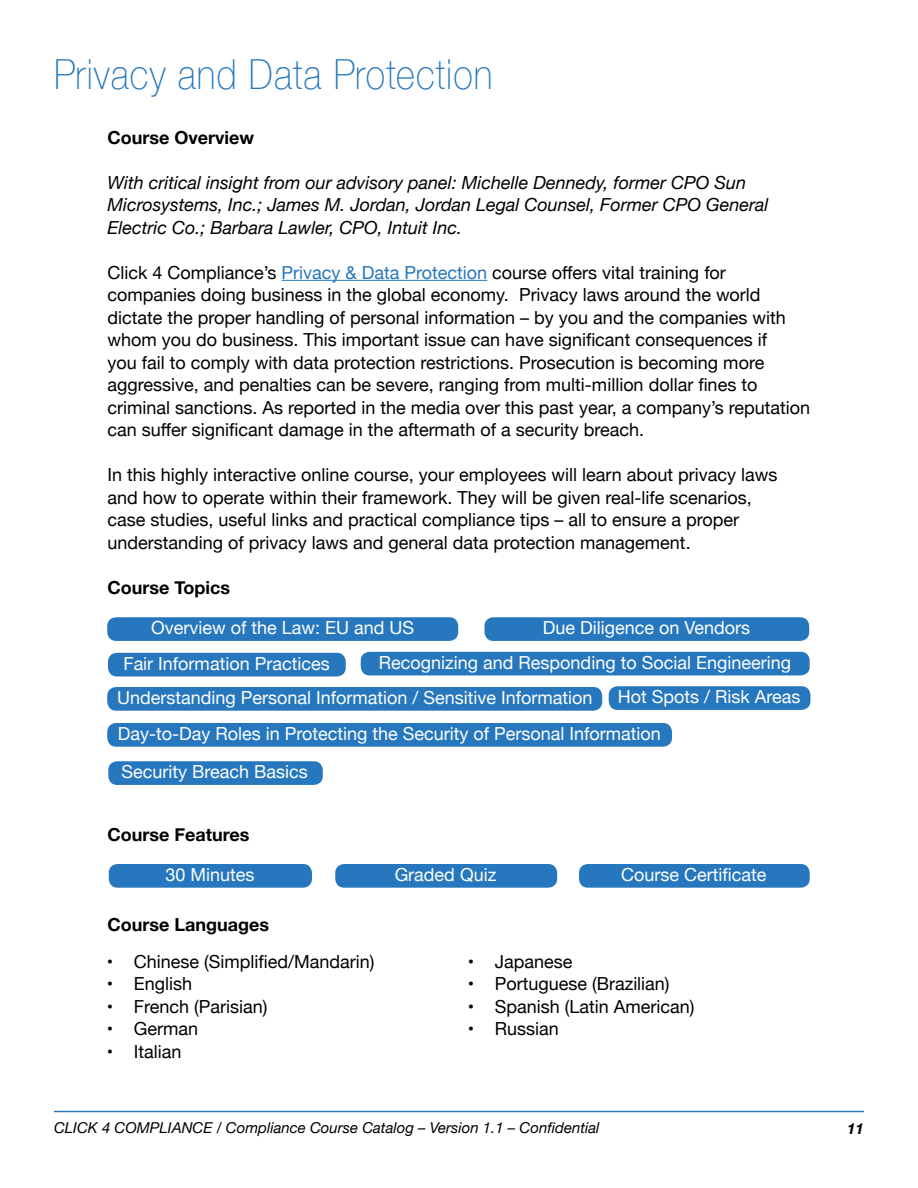
<style>
.page{position:relative;width:918px;height:1188px;background:#fff}
.page>*{position:absolute;margin:0;border:0;box-sizing:border-box;transform-origin:0 0}
.t1{font:100 41.4px "Helvetica Neue";letter-spacing:.03em;color:#2677bd;scale:.87 1}
.t2{font:18px/22.5px "Helvetica Neue";color:#000}
.t3{font:18px "Helvetica Neue";color:#fff}
.t4{font:italic 18px/22.5px "Helvetica Neue";color:#000}
.t5{font:700 18px "Helvetica Neue";color:#000}
.t6{font:italic 15px "Helvetica Neue";color:#000}
.t7{font:italic 700 15px "Helvetica Neue";color:#000}
.s1{color:#2677bd}
</style>
<div class="page">
<hr style="left:54px;top:1111px;width:810px;height:1px;background:#2677bd">
<hr style="left:282px;top:280px;width:205px;height:1px;background:#2677bd">
<div style="left:107px;top:617px;width:351px;height:24px;background:#2677bd;border-radius:9px"></div>
<div style="left:107px;top:723px;width:565px;height:24px;background:#2677bd;border-radius:9px"></div>
<div style="left:107px;top:687px;width:495px;height:24px;background:#2677bd;border-radius:9px"></div>
<div style="left:361px;top:652px;width:449px;height:23px;background:#2677bd;border-radius:9px"></div>
<div style="left:108px;top:761px;width:215px;height:24px;background:#2677bd;border-radius:9px"></div>
<div style="left:484px;top:617px;width:325px;height:24px;background:#2677bd;border-radius:9px"></div>
<div style="left:609px;top:686px;width:201px;height:24px;background:#2677bd;border-radius:9px"></div>
<div style="left:108px;top:653px;width:238px;height:23px;background:#2677bd;border-radius:9px"></div>
<div style="left:109px;top:864px;width:203px;height:24px;background:#2677bd;border-radius:9px"></div>
<div style="left:335px;top:864px;width:222px;height:24px;background:#2677bd;border-radius:9px"></div>
<div style="left:579px;top:864px;width:231px;height:24px;background:#2677bd;border-radius:9px"></div>
<h1 class="t1" style="left:54px;top:42px;width:505px">Privacy and Data Protection</h1>
<p class="t5" style="left:108px;top:123px;width:148px">Course Overview</p>
<p class="t4" style="left:108px;top:172px;width:663px">With critical insight from our advisory panel: Michelle Dennedy, former CPO Sun<br>Microsystems, Inc.; James M. Jordan, Jordan Legal Counsel, Former CPO General<br>Electric Co.; Barbara Lawler, CPO, Intuit Inc.</p>
<p class="t2" style="left:108px;top:262px;width:704px">Click 4 Compliance’s <span class="s1">Privacy &amp; Data Protection</span> course offers vital training for companies doing business in the global economy. Privacy laws around the world dictate the proper handling of personal information – by you and the companies with whom you do business. This important issue can have significant consequences if<br>you fail to comply with data protection restrictions. Prosecution is becoming more aggressive, and penalties can be severe, ranging from multi-million dollar fines to criminal sanctions. As reported in the media over this past year, a company’s reputation can suffer significant damage in the aftermath of a security breach.</p>
<p class="t2" style="left:108px;top:464px;width:672px">In this highly interactive online course, your employees will learn about privacy laws and how to operate within their framework. They will be given real-life scenarios, case studies, useful links and practical compliance tips – all to ensure a proper understanding of privacy laws and general data protection management.</p>
<p class="t5" style="left:108px;top:573px;width:124px">Course Topics</p>
<p class="t3" style="left:151px;top:615px;width:264px">Overview of the Law: EU and US</p>
<p class="t3" style="left:543px;top:615px;width:209px">Due Diligence on Vendors</p>
<p class="t3" style="left:123px;top:651px;width:208px">Fair Information Practices</p>
<p class="t3" style="left:379px;top:650px;width:414px">Recognizing and Responding to Social Engineering</p>
<p class="t3" style="left:117px;top:685px;width:477px">Understanding Personal Information / Sensitive Information</p>
<p class="t3" style="left:618px;top:684px;width:184px">Hot Spots / Risk Areas</p>
<p class="t3" style="left:118px;top:721px;width:545px">Day-to-Day Roles in Protecting the Security of Personal Information</p>
<p class="t3" style="left:122px;top:759px;width:188px">Security Breach Basics</p>
<p class="t5" style="left:108px;top:821px;width:144px">Course Features</p>
<p class="t3" style="left:165px;top:862px;width:91px">30 Minutes</p>
<p class="t3" style="left:395px;top:862px;width:103px">Graded Quiz</p>
<p class="t3" style="left:621px;top:862px;width:147px">Course Certificate</p>
<p class="t5" style="left:108px;top:911px;width:163px">Course Languages</p>
<p class="t2" style="left:107px;top:951px;width:269px">• Chinese (Simplified/Mandarin)</p>
<p class="t2" style="left:107px;top:974px;width:87px">• English</p>
<p class="t2" style="left:107px;top:996px;width:162px">• French (Parisian)</p>
<p class="t2" style="left:107px;top:1019px;width:93px">• German</p>
<p class="t2" style="left:107px;top:1041px;width:76px">• Italian</p>
<p class="t2" style="left:468px;top:951px;width:106px">• Japanese</p>
<p class="t2" style="left:468px;top:974px;width:203px">• Portuguese (Brazilian)</p>
<p class="t2" style="left:468px;top:996px;width:228px">• Spanish (Latin American)</p>
<p class="t2" style="left:468px;top:1019px;width:93px">• Russian</p>
<p class="t6" style="left:54px;top:1117px;width:547px">CLICK 4 COMPLIANCE / Compliance Course Catalog – Version 1.1 – Confidential</p>
<p class="t7" style="left:847px;top:1117px;width:18px">11</p>
</div>
